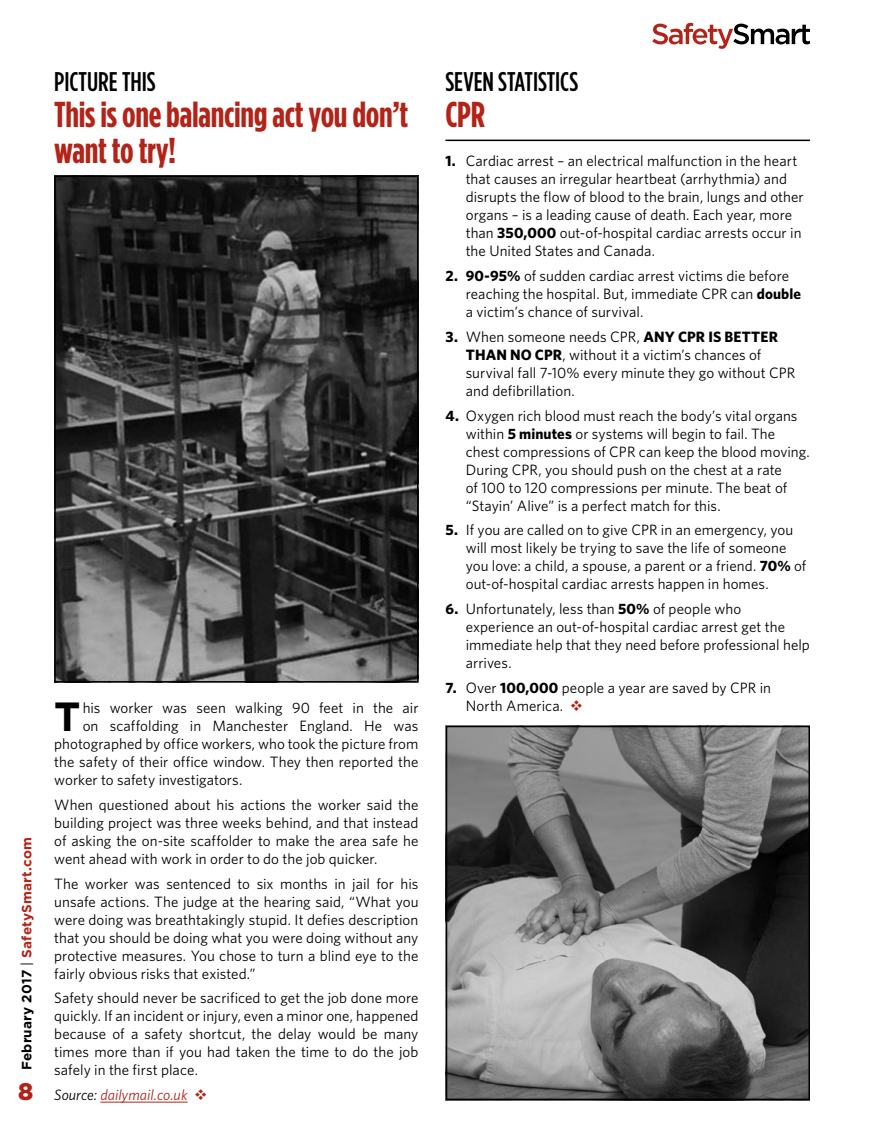
<style>
.page{position:relative;width:891px;height:1134px;background:#fff}
.page>*{position:absolute;margin:0;border:0;box-sizing:border-box;transform-origin:0 0}
.t1{font:700 40.65px "Gotham HTF";color:#000}
.t2{font:700 condensed 36px/36px "Gotham HTF";letter-spacing:-.01em;color:#b32317}
.t3{font:500 condensed 27px "Gotham HTF";letter-spacing:-.005em;color:#000}
.t4{font:900 24px "Gotham HTF";color:#b32317}
.t5{font:15px/18px "Whitney HTF";letter-spacing:.005em;color:#000}
.t6{font:italic 15px "Whitney HTF";color:#b32317}
.t7{font:700 13.5px "Gotham HTF";letter-spacing:.015em;color:#b32317}
.s1{color:#000}
.s2{font-weight:400;color:#000}
.s3{font-weight:700}
.s4{color:#b32317}
</style>
<div class="page">
<svg style="left:652px;top:23px;width:158px;height:26px"></svg>
<hr style="left:54px;top:176px;width:365px;height:1px;background:#000">
<img style="left:57px;top:179px;width:358px;height:501px">
<div style="left:54px;top:176px;width:364px;height:507px;border:2px solid #000"></div>
<img style="left:449px;top:729px;width:358px;height:368px">
<div style="left:446px;top:726px;width:364px;height:374px;border:2px solid #000"></div>
<hr style="left:100px;top:1102px;width:88px;height:1px;background:#b32317">
<hr style="left:446px;top:140px;width:364px;height:1px;background:#000">
<h3 class="t3" style="left:54px;top:66px;width:26px">PICTURE</h3>
<h3 class="t3" style="left:122px;top:66px;width:34px">THIS</h3>
<h2 class="t2" style="left:54px;top:95px;width:356px">This is one balancing act you don’t want to try!</h2>
<p class="t7" style="left:19px;top:1070px;width:235px;rotate:-90deg"><span class="s1">February 2017</span> <span class="s2">|</span> SafetySmart.com</p>
<h3 class="t4" style="left:18px;top:1078px;width:17px">8</h3>
<h1 class="t1" style="left:54px;top:693px;width:28px">T</h1>
<p class="t5" style="left:83px;top:699px;width:337px">his worker was seen walking 90 feet in the air</p>
<p class="t5" style="left:83px;top:717px;width:337px">on scaffolding in Manchester England. He was</p>
<p class="t5" style="left:54px;top:735px;width:366px">photographed by office workers, who took the picture from</p>
<p class="t5" style="left:54px;top:753px;width:366px">the safety of their office window. They then reported the</p>
<p class="t5" style="left:54px;top:771px;width:190px">worker to safety investigators.</p>
<p class="t5" style="left:54px;top:795px;width:366px;text-align:justify">When questioned about his actions the worker said the building project was three weeks behind, and that instead of asking the on-site scaffolder to make the area safe he went ahead with work in order to do the job quicker.</p>
<p class="t5" style="left:54px;top:874px;width:366px;text-align:justify">The worker was sentenced to six months in jail for his unsafe actions. The judge at the hearing said, “What you were doing was breathtakingly stupid. It defies description that you should be doing what you were doing without any protective measures. You chose to turn a blind eye to the fairly obvious risks that existed.”</p>
<p class="t5" style="left:54px;top:989px;width:366px;text-align:justify">Safety should never be sacrificed to get the job done more quickly. If an incident or injury, even a minor one, happened because of a safety shortcut, the delay would be many times more than if you had taken the time to do the job safely in the first place.</p>
<p class="t6" style="left:54px;top:1086px;width:155px"><span class="s1">Source:</span> dailymail.co.uk ❖</p>
<h3 class="t3" style="left:446px;top:66px;width:134px">SEVEN STATISTICS</h3>
<h2 class="t2" style="left:446px;top:95px;width:41px">CPR</h2>
<p class="t5" style="left:466px;top:152px;width:340px;text-indent:-20px"><span class="s3">1.</span> Cardiac arrest – an electrical malfunction in the heart that causes an irregular heartbeat (arrhythmia) and disrupts the flow of blood to the brain, lungs and other organs – is a leading cause of death. Each year, more than <span class="s3">350,000</span> out-of-hospital cardiac arrests occur in the United States and Canada.</p>
<p class="t5" style="left:466px;top:267px;width:337px;text-indent:-20px"><span class="s3">2. 90-95%</span> of sudden cardiac arrest victims die before reaching the hospital. But, immediate CPR can <span class="s3">double </span>a victim’s chance of survival.</p>
<p class="t5" style="left:466px;top:327px;width:331px;text-indent:-20px"><span class="s3">3.</span> When someone needs CPR, <span class="s3">ANY CPR IS BETTER THAN NO CPR</span>, without it a victim’s chances of survival fall 7-10% every minute they go without CPR and defibrillation.</p>
<p class="t5" style="left:466px;top:406px;width:345px;text-indent:-20px"><span class="s3">4.</span> Oxygen rich blood must reach the body’s vital organs within <span class="s3">5 minutes</span> or systems will begin to fail. The chest compressions of CPR can keep the blood moving.<br>During CPR, you should push on the chest at a rate<br>of 100 to 120 compressions per minute. The beat of “Stayin’ Alive” is a perfect match for this.</p>
<p class="t5" style="left:466px;top:521px;width:342px;text-indent:-20px"><span class="s3">5.</span> If you are called on to give CPR in an emergency, you will most likely be trying to save the life of someone you love: a child, a spouse, a parent or a friend. <span class="s3">70%</span> of out-of-hospital cardiac arrests happen in homes.</p>
<p class="t5" style="left:466px;top:600px;width:346px;text-indent:-20px"><span class="s3">6.</span> Unfortunately, less than <span class="s3">50%</span> of people who experience an out-of-hospital cardiac arrest get the immediate help that they need before professional help arrives.</p>
<p class="t5" style="left:466px;top:678px;width:307px;text-indent:-20px"><span class="s3">7.</span> Over <span class="s3">100,000</span> people a year are saved by CPR in<br>North America. <span class="s4">❖</span></p>
</div>
